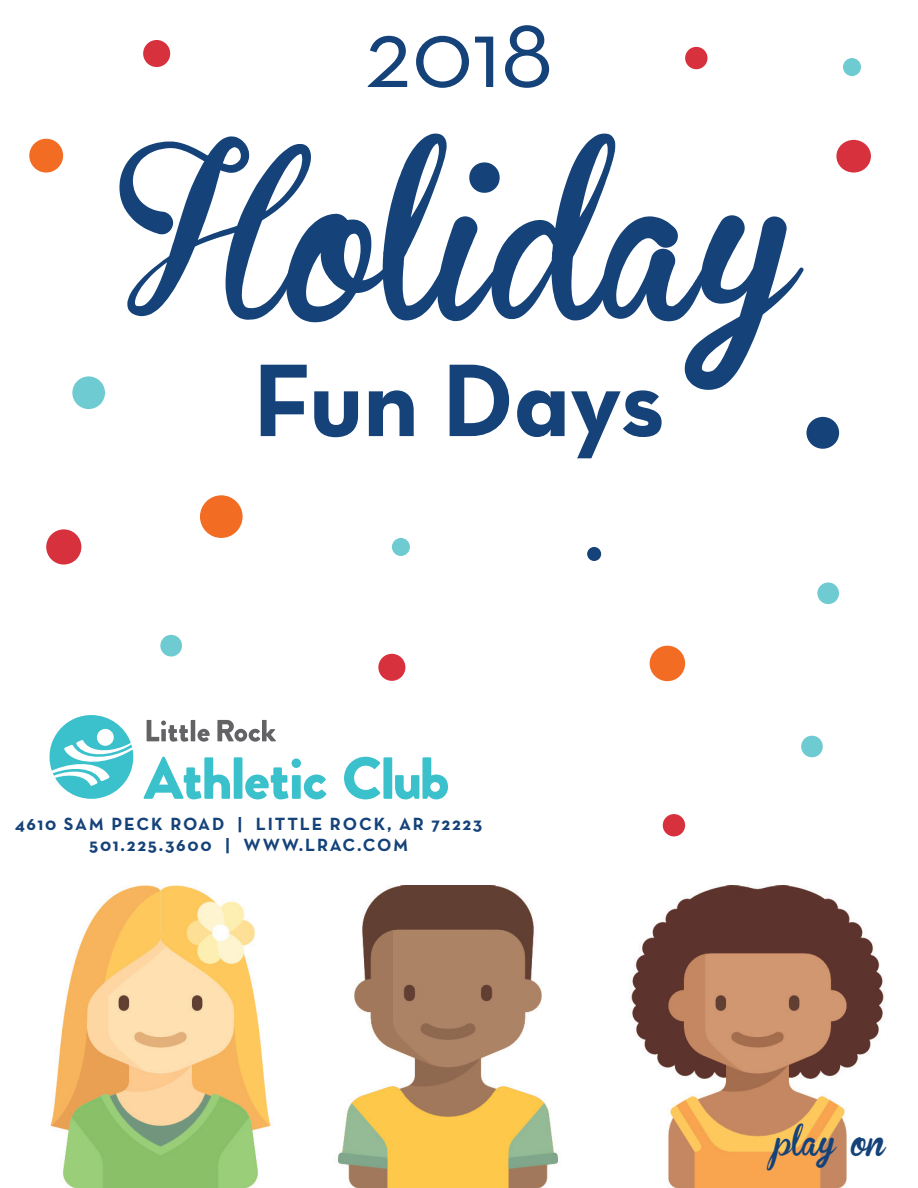
<style>
.page{position:relative;width:918px;height:1188px;background:#fff}
.page>*{position:absolute;margin:0;border:0;box-sizing:border-box;transform-origin:0 0}
.t1{font:172.5px "Brannboll Fet";color:#144279}
.t2{font:105px "Neutra Text Exp Bold Alt";letter-spacing:-.01em;color:#144279}
.t3{font:100.05px "Neutra Text Exp Book Alt";color:#144279}
.t4{font:30px "Brannboll Fet";color:#144279}
.t5{font:18px/21.6px "Neutraface Text Bold Alt";letter-spacing:.1em;color:#144279;text-align:center}
</style>
<div class="page">
<div style="left:29px;top:139px;width:34px;height:34px;background:#f36c24;border-radius:50%"></div>
<div style="left:200px;top:495px;width:43px;height:43px;background:#f36c24;border-radius:50%"></div>
<div style="left:650px;top:646px;width:35px;height:35px;background:#f36c24;border-radius:50%"></div>
<div style="left:806px;top:417px;width:33px;height:32px;background:#144279;border-radius:50%"></div>
<div style="left:587px;top:547px;width:14px;height:14px;background:#144279;border-radius:50%"></div>
<div style="left:836px;top:140px;width:35px;height:33px;background:#d8313e;border-radius:50%"></div>
<div style="left:46px;top:529px;width:35px;height:36px;background:#d8313e;border-radius:50%"></div>
<div style="left:663px;top:814px;width:22px;height:22px;background:#d8313e;border-radius:50%"></div>
<div style="left:378px;top:654px;width:27px;height:27px;background:#d8313e;border-radius:50%"></div>
<div style="left:143px;top:40px;width:27px;height:27px;background:#d8313e;border-radius:50%"></div>
<div style="left:685px;top:47px;width:23px;height:22px;background:#d8313e;border-radius:50%"></div>
<div style="left:392px;top:538px;width:18px;height:18px;background:#6fcbd2;border-radius:50%"></div>
<div style="left:817px;top:582px;width:22px;height:22px;background:#6fcbd2;border-radius:50%"></div>
<div style="left:160px;top:635px;width:22px;height:21px;background:#6fcbd2;border-radius:50%"></div>
<div style="left:801px;top:736px;width:22px;height:21px;background:#6fcbd2;border-radius:50%"></div>
<div style="left:843px;top:58px;width:18px;height:18px;background:#6fcbd2;border-radius:50%"></div>
<div style="left:72px;top:376px;width:33px;height:33px;background:#6fcbd2;border-radius:50%"></div>
<svg style="left:50px;top:715px;width:83px;height:84px"></svg>
<svg style="left:143px;top:757px;width:87px;height:42px"></svg>
<div style="left:234px;top:757px;width:8px;height:42px;background:#3bc1cc"></div>
<svg style="left:245px;top:759px;width:82px;height:40px"></svg>
<svg style="left:344px;top:757px;width:36px;height:42px"></svg>
<div style="left:383px;top:757px;width:9px;height:42px;background:#3bc1cc"></div>
<svg style="left:395px;top:757px;width:53px;height:42px"></svg>
<svg style="left:147px;top:720px;width:41px;height:22px"></svg>
<hr style="left:191px;top:720px;width:4px;height:21px;background:#636366">
<svg style="left:197px;top:729px;width:13px;height:13px"></svg>
<svg style="left:217px;top:720px;width:59px;height:22px"></svg>
<img style="left:50px;top:886px;width:508px;height:302px">
<img style="left:297px;top:886px;width:15px;height:302px">
<img style="left:631px;top:886px;width:253px;height:302px">
<h3 class="t3" style="left:365px;top:-10px;width:190px">2018</h3>
<h1 class="t1" style="left:120px;top:150px;width:680px">Holiday</h1>
<h2 class="t2" style="left:253px;top:333px;width:413px">Fun Days</h2>
<p class="t5" style="left:15px;top:813px;width:469px">4610 SAM PECK ROAD | LITTLE ROCK, AR 72223<br>501.225.3600 | WWW.LRAC.COM</p>
<h3 class="t4" style="left:775px;top:1126px;width:112px">play on</h3>
</div>
